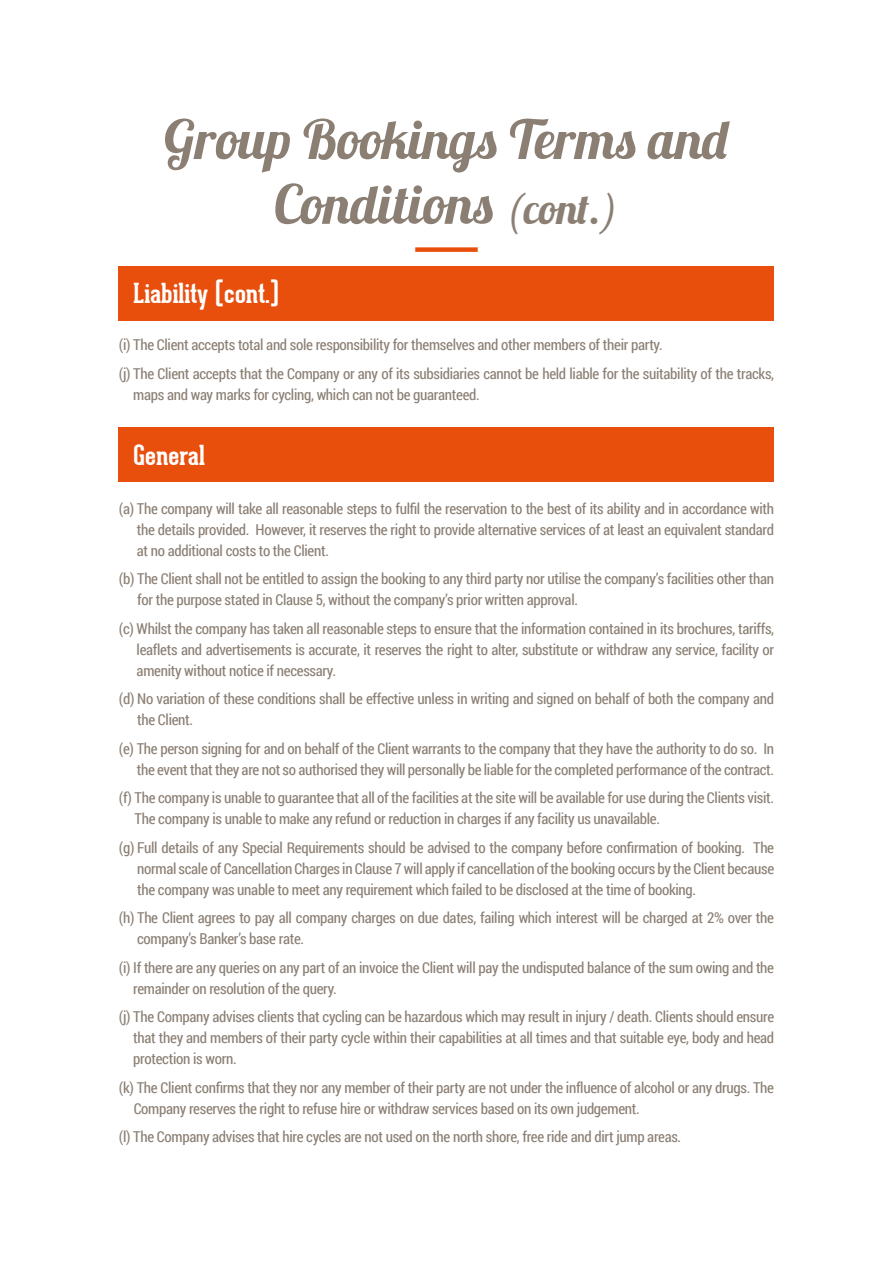
<style>
.page{position:relative;width:893px;height:1263px;background:#fff}
.page>*{position:absolute;margin:0;border:0;box-sizing:border-box;transform-origin:0 0}
.t1{font:54px/64.8px "Lobster 1.3";color:#8b7f74;text-align:center}
.t2{font:700 27px "Geared Slab";color:#fff}
.t3{font:15px/21px "Roboto Condensed";letter-spacing:-.02em;color:#8b7f74}
.s1{font-size:42px}
</style>
<div class="page">
<div style="left:415px;top:247px;width:63px;height:5px;background:#e84e0c"></div>
<div style="left:118px;top:266px;width:655px;height:54px;background:#e84e0c"></div>
<div style="left:118px;top:428px;width:655px;height:54px;background:#e84e0c"></div>
<h1 class="t1" style="left:164px;top:106px;width:566px">Group Bookings Terms and<br>Conditions <span class="s1">(cont.)</span></h1>
<h2 class="t2" style="left:134px;top:276px;width:147px">Liability (cont.)</h2>
<p class="t3" style="left:119px;top:330px;width:657px;line-height:28.5px">(i) The Client accepts total and sole responsibility for themselves and other members of their party.<br>(j) The Client accepts that the Company or any of its subsidiaries cannot be held liable for the suitability of the tracks,</p>
<p class="t3" style="left:133px;top:383px;width:348px">maps and way marks for cycling, which can not be guaranteed.</p>
<h2 class="t2" style="left:134px;top:438px;width:73px">General</h2>
<p class="t3" style="left:137px;top:497px;width:639px;text-align:justify;text-indent:-18px">(a) The company will take all reasonable steps to fulfil the reservation to the best of its ability and in accordance with the details provided. However, it reserves the right to provide alternative services of at least an equivalent standard at no additional costs to the Client.</p>
<p class="t3" style="left:137px;top:568px;width:638px;text-indent:-18px">(b) The Client shall not be entitled to assign the booking to any third party nor utilise the company’s facilities other than for the purpose stated in Clause 5, without the company’s prior written approval.</p>
<p class="t3" style="left:137px;top:617px;width:639px;text-align:justify;text-indent:-18px">(c) Whilst the company has taken all reasonable steps to ensure that the information contained in its brochures, tariffs, leaflets and advertisements is accurate, it reserves the right to alter, substitute or withdraw any service, facility or amenity without notice if necessary.</p>
<p class="t3" style="left:137px;top:688px;width:638px;text-indent:-18px">(d) No variation of these conditions shall be effective unless in writing and signed on behalf of both the company and the Client.</p>
<p class="t3" style="left:119px;top:737px;width:657px;text-align:right">(e) The person signing for and on behalf of the Client warrants to the company that they have the authority to do so. In the event that they are not so authorised they will personally be liable for the completed performance of the contract.</p>
<p class="t3" style="left:135px;top:787px;width:641px;text-indent:-16px">(f) The company is unable to guarantee that all of the facilities at the site will be available for use during the Clients visit.<br>The company is unable to make any refund or reduction in charges if any facility us unavailable.</p>
<p class="t3" style="left:137px;top:836px;width:638px;text-align:justify;text-indent:-18px">(g) Full details of any Special Requirements should be advised to the company before confirmation of booking. The normal scale of Cancellation Charges in Clause 7 will apply if cancellation of the booking occurs by the Client because the company was unable to meet any requirement which failed to be disclosed at the time of booking.</p>
<p class="t3" style="left:137px;top:907px;width:638px;text-indent:-18px">(h) The Client agrees to pay all company charges on due dates, failing which interest will be charged at 2% over the company’s Banker’s base rate.</p>
<p class="t3" style="left:133px;top:956px;width:642px;text-indent:-14px">(i) If there are any queries on any part of an invoice the Client will pay the undisputed balance of the sum owing and the remainder on resolution of the query.</p>
<p class="t3" style="left:133px;top:1006px;width:642px;text-align:justify;text-indent:-14px">(j) The Company advises clients that cycling can be hazardous which may result in injury / death. Clients should ensure that they and members of their party cycle within their capabilities at all times and that suitable eye, body and head protection is worn.</p>
<p class="t3" style="left:134px;top:1076px;width:642px;text-indent:-15px">(k) The Client confirms that they nor any member of their party are not under the influence of alcohol or any drugs. The<br>Company reserves the right to refuse hire or withdraw services based on its own judgement.</p>
<p class="t3" style="left:119px;top:1126px;width:564px">(l) The Company advises that hire cycles are not used on the north shore, free ride and dirt jump areas.</p>
</div>
